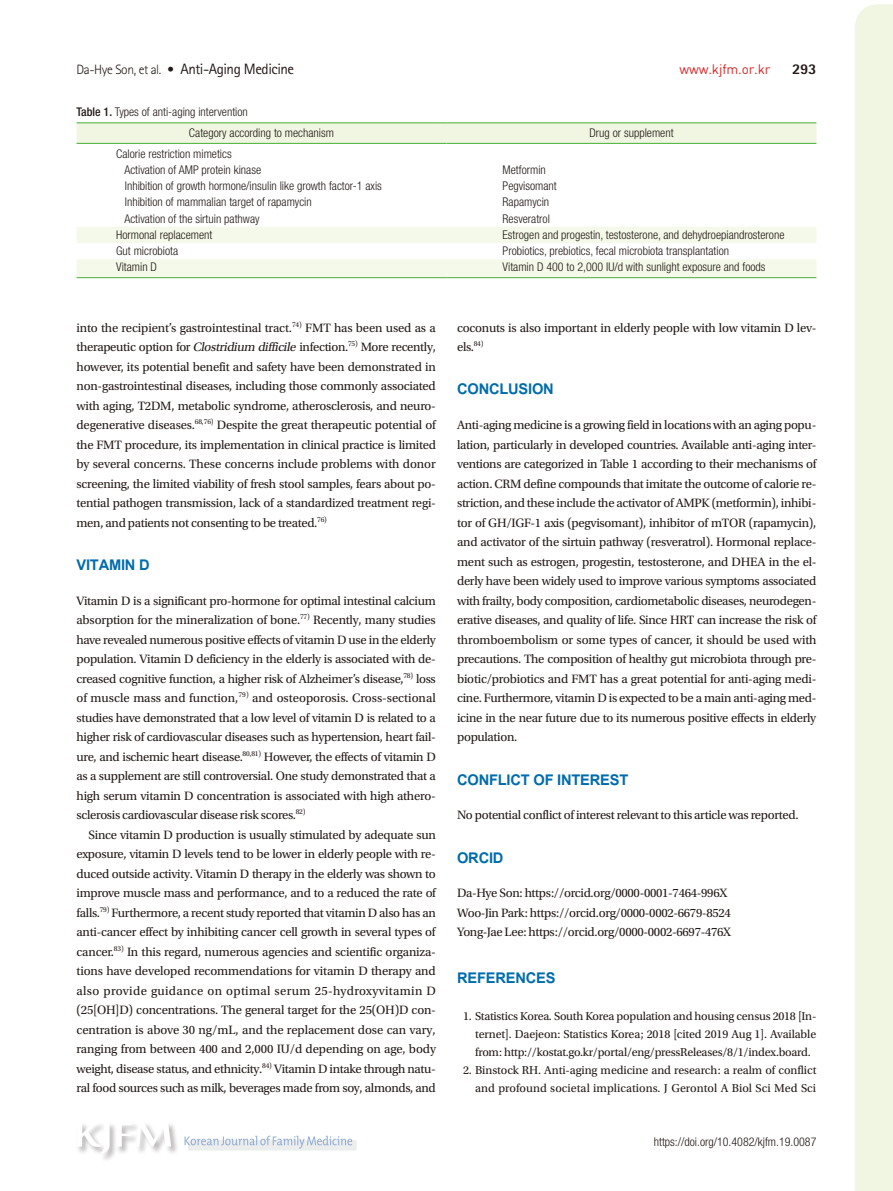
<style>
.page{position:relative;width:893px;height:1191px;background:#fff}
.page>*{position:absolute;margin:0;border:0;box-sizing:border-box;transform-origin:0 0}
.제목{font:700 20.4px "Utsaah";letter-spacing:-.01em;color:#006cad}
.t1{font:15px "Rotis Sans Serif Std";letter-spacing:-.03em;color:#231916}
.t2{font:800 15px "Rotis Sans Serif Std";color:#231916}
.t3{font:13.5px "Dinreg";letter-spacing:-.01em;color:#dd2424}
.제목-2{font:12.75px/19.5px "Utopia Std";letter-spacing:-.025em;color:#231916;text-align:justify}
.제목-3{font:12.75px "Utopia Std";color:#231916}
.제목-4{font:12.75px "Utopia Std";letter-spacing:-.005em;color:#231916}
.제목-5{font:12.75px "Utopia Std";letter-spacing:.025em;color:#231916}
.표_본문{font:300 condensed 12px "Helvetica Neue LT Std";color:#231916}
.제목-6{font:12px/18px "Utopia Std";letter-spacing:-.005em;color:#231916;text-align:justify}
.표제목_가운데{font:300 condensed 12px "Helvetica Neue LT Std";color:#231916}
.제목-7{font:300 condensed 12px "Helvetica Neue LT Std";color:#231916}
.s1{font-weight:300;font-size:13.5px}
.s2{font-weight:500}
.s3{font-style:italic}
</style>
<div class="page">
<div style="left:855px;top:4px;width:38px;height:1187px;background:#f0f6e2"></div>
<div style="left:188px;top:1140px;width:169px;height:10px;background:#eceded"></div>
<svg style="left:185px;top:1135px;width:167px;height:13px"></svg>
<div style="left:76px;top:1122px;width:104px;height:40px;background:#231916;opacity:.3"></div>
<svg style="left:77px;top:1122px;width:94px;height:32px"></svg>
<div style="left:77px;top:124px;width:739px;height:19px;background:#f0f6e2"></div>
<svg style="left:77px;top:227px;width:739px;height:50px"></svg>
<hr style="left:77px;top:123px;width:369px;height:1px;background:#46b035">
<hr style="left:446px;top:123px;width:370px;height:1px;background:#46b035">
<hr style="left:77px;top:143px;width:369px;height:1px;background:#46b035">
<hr style="left:446px;top:143px;width:370px;height:1px;background:#46b035">
<hr style="left:77px;top:277px;width:369px;height:1px;background:#46b035">
<hr style="left:446px;top:277px;width:370px;height:1px;background:#46b035">
<p class="t1" style="left:77px;top:60px;width:219px"><span class="s1">Da-Hye Son, et al. •</span> Anti-Aging Medicine</p>
<p class="t3" style="left:679px;top:61px;width:93px">www.kjfm.or.kr</p>
<p class="t2" style="left:792px;top:60px;width:26px">293</p>
<p class="제목-7" style="left:77px;top:105px;width:173px"><span class="s2">Table 1.</span> Types of anti-aging intervention</p>
<p class="표제목_가운데" style="left:189px;top:126px;width:147px">Category according to mechanism</p>
<p class="표제목_가운데" style="left:589px;top:126px;width:86px">Drug or supplement</p>
<p class="표_본문" style="left:116px;top:146px;width:117px">Calorie restriction mimetics</p>
<p class="표_본문" style="left:124px;top:163px;width:138px">Activation of AMP protein kinase</p>
<p class="표_본문" style="left:503px;top:163px;width:45px">Metformin</p>
<p class="표_본문" style="left:125px;top:179px;width:259px">Inhibition of growth hormone/insulin like growth factor-1 axis</p>
<p class="표_본문" style="left:503px;top:179px;width:56px">Pegvisomant</p>
<p class="표_본문" style="left:125px;top:195px;width:188px">Inhibition of mammalian target of rapamycin</p>
<p class="표_본문" style="left:503px;top:195px;width:48px">Rapamycin</p>
<p class="표_본문" style="left:124px;top:211px;width:137px">Activation of the sirtuin pathway</p>
<p class="표_본문" style="left:503px;top:211px;width:49px">Resveratrol</p>
<p class="표_본문" style="left:116px;top:228px;width:98px">Hormonal replacement</p>
<p class="표_본문" style="left:503px;top:228px;width:283px">Estrogen and progestin, testosterone, and dehydroepiandrosterone</p>
<p class="표_본문" style="left:116px;top:244px;width:63px">Gut microbiota</p>
<p class="표_본문" style="left:503px;top:244px;width:228px">Probiotics, prebiotics, fecal microbiota transplantation</p>
<p class="표_본문" style="left:116px;top:260px;width:42px">Vitamin D</p>
<p class="표_본문" style="left:503px;top:260px;width:264px">Vitamin D 400 to 2,000 IU/d with sunlight exposure and foods</p>
<p class="제목-2" style="left:77px;top:318px;width:361px">into the recipient’s gastrointestinal tract.<sup>74)</sup> FMT has been used as a therapeutic option for <span class="s3">Clostridium difficile</span> infection.<sup>75)</sup> More recently, however, its potential benefit and safety have been demonstrated in non-gastrointestinal diseases, including those commonly associated with aging, T2DM, metabolic syndrome, atherosclerosis, and neuro&shy;degenerative diseases.<sup>68,76)</sup> Despite the great therapeutic potential of the FMT procedure, its implementation in clinical practice is limited by several concerns. These concerns include problems with donor screening, the limited viability of fresh stool samples, fears about po&shy;tential pathogen transmission, lack of a standardized treatment regi&shy;men, and patients not consenting to be treated.<sup>76)</sup></p>
<p class="제목" style="left:77px;top:555px;width:75px">VITAMIN D</p>
<p class="제목-2" style="left:77px;top:591px;width:361px">Vitamin D is a significant pro-hormone for optimal intestinal calcium</p>
<p class="제목-2" style="left:77px;top:610px;width:361px">absorption for the mineralization of bone.<sup>77)</sup> Recently, many studies</p>
<p class="제목-2" style="left:77px;top:630px;width:361px">have revealed numerous positive effects of vitamin D use in the elderly</p>
<p class="제목-2" style="left:77px;top:649px;width:361px">population. Vitamin D deficiency in the elderly is associated with de-</p>
<p class="제목-2" style="left:77px;top:669px;width:361px">creased cognitive function, a higher risk of Alzheimer’s disease,<sup>78)</sup> loss</p>
<p class="제목-3" style="left:77px;top:691px;width:361px">of muscle mass and function,<sup>79)</sup> and osteoporosis. Cross-sectional</p>
<p class="제목-2" style="left:77px;top:708px;width:361px">studies have demonstrated that a low level of vitamin D is related to a</p>
<p class="제목-2" style="left:77px;top:727px;width:361px">higher risk of cardiovascular diseases such as hypertension, heart fail-</p>
<p class="제목-2" style="left:77px;top:747px;width:361px">ure, and ischemic heart disease.<sup>80,81)</sup> However, the effects of vitamin D</p>
<p class="제목-2" style="left:77px;top:766px;width:361px">as a supplement are still controversial. One study demonstrated that a</p>
<p class="제목-2" style="left:77px;top:786px;width:361px">high serum vitamin D concentration is associated with high athero-</p>
<p class="제목-2" style="left:77px;top:805px;width:230px">sclerosis cardiovascular disease risk scores.<sup>82)</sup></p>
<p class="제목-2" style="left:89px;top:825px;width:349px">Since vitamin D production is usually stimulated by adequate sun</p>
<p class="제목-2" style="left:77px;top:844px;width:361px">exposure, vitamin D levels tend to be lower in elderly people with re-</p>
<p class="제목-2" style="left:77px;top:864px;width:361px">duced outside activity. Vitamin D therapy in the elderly was shown to</p>
<p class="제목-2" style="left:77px;top:883px;width:361px">improve muscle mass and performance, and to a reduced the rate of</p>
<p class="제목-2" style="left:77px;top:903px;width:361px">falls.<sup>79)</sup> Furthermore, a recent study reported that vitamin D also has an</p>
<p class="제목-2" style="left:77px;top:922px;width:361px">anti-cancer effect by inhibiting cancer cell growth in several types of</p>
<p class="제목-2" style="left:77px;top:942px;width:361px">cancer.<sup>83)</sup> In this regard, numerous agencies and scientific organiza-</p>
<p class="제목-2" style="left:77px;top:961px;width:361px">tions have developed recommendations for vitamin D therapy and</p>
<p class="제목-5" style="left:77px;top:983px;width:361px">also provide guidance on optimal serum 25-hydroxyvitamin D</p>
<p class="제목-2" style="left:77px;top:1000px;width:361px">(25[OH]D) concentrations. The general target for the 25(OH)D con-</p>
<p class="제목-4" style="left:77px;top:1022px;width:361px">centration is above 30 ng/mL, and the replacement dose can vary,</p>
<p class="제목-2" style="left:77px;top:1039px;width:361px">ranging from between 400 and 2,000 IU/d depending on age, body</p>
<p class="제목-2" style="left:77px;top:1059px;width:361px">weight, disease status, and ethnicity.<sup>84)</sup> Vitamin D intake through natu-</p>
<p class="제목-2" style="left:77px;top:1078px;width:361px">ral food sources such as milk, beverages made from soy, almonds, and</p>
<p class="제목-2" style="left:457px;top:318px;width:361px">coconuts is also important in elderly people with low vitamin D lev&shy;els.<sup>84)</sup></p>
<p class="제목" style="left:457px;top:379px;width:98px">CONCLUSION</p>
<p class="제목-2" style="left:457px;top:415px;width:361px">Anti-aging medicine is a growing field in locations with an aging popu&shy;lation, particularly in developed countries. Available anti-aging inter&shy;ventions are categorized in Table 1 according to their mechanisms of action. CRM define compounds that imitate the outcome of calorie re&shy;striction, and these include the activator of AMPK (metformin), inhibi&shy;tor of GH/IGF-1 axis (pegvisomant), inhibitor of mTOR (rapamycin), and activator of the sirtuin pathway (resveratrol). Hormonal replace&shy;ment such as estrogen, progestin, testosterone, and DHEA in the el&shy;derly have been widely used to improve various symptoms associated with frailty, body composition, cardiometabolic diseases, neurodegen&shy;erative diseases, and quality of life. Since HRT can increase the risk of thromboembolism or some types of cancer, it should be used with precautions. The composition of healthy gut microbiota through pre&shy;biotic/probiotics and FMT has a great potential for anti-aging medi&shy;cine. Furthermore, vitamin D is expected to be a main anti-aging med&shy;icine in the near future due to its numerous positive effects in elderly population.</p>
<p class="제목" style="left:457px;top:769px;width:173px">CONFLICT OF INTEREST</p>
<p class="제목-2" style="left:457px;top:805px;width:343px">No potential conflict of interest relevant to this article was reported.</p>
<p class="제목" style="left:457px;top:847px;width:48px">ORCID</p>
<p class="제목-2" style="left:457px;top:883px;width:276px;text-align:left">Da-Hye Son: https://orcid.org/0000-0001-7464-996X<br>Woo-Jin Park: https://orcid.org/0000-0002-6679-8524<br>Yong-Jae Lee: https://orcid.org/0000-0002-6697-476X</p>
<p class="제목" style="left:457px;top:967px;width:100px">REFERENCES</p>
<p class="제목-6" style="left:475px;top:1007px;width:343px;text-indent:-12px">1. Statistics Korea. South Korea population and housing census 2018 [In&shy;ternet]. Daejeon: Statistics Korea; 2018 [cited 2019 Aug 1]. Available from: http://kostat.go.kr/portal/eng/pressReleases/8/1/index.board.</p>
<p class="제목-6" style="left:463px;top:1061px;width:355px;text-align:right">2. Binstock RH. Anti-aging medicine and research: a realm of conflict and profound societal implications. J Gerontol A Biol Sci Med Sci</p>
<p class="표_본문" style="left:654px;top:1134px;width:164px">https://doi.org/10.4082/kjfm.19.0087</p>
</div>
